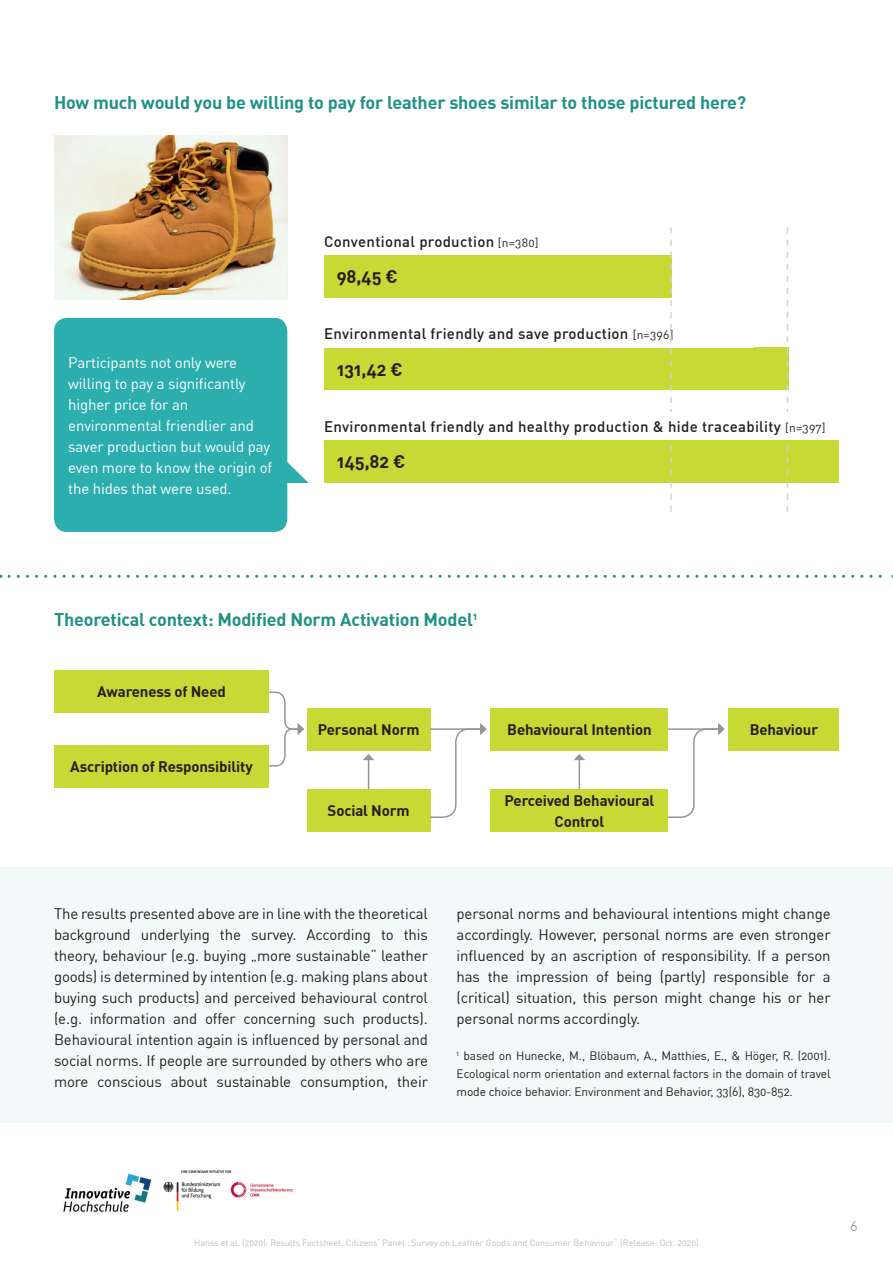
<style>
.page{position:relative;width:893px;height:1263px;background:#fff}
.page>*{position:absolute;margin:0;border:0;box-sizing:border-box;transform-origin:0 0}
.t1{font:700 18px "HDADIN Office";color:#1f9184}
.t2{font:700 18px "HDADIN Office";color:#231f20}
.t3{font:15px/21px "HDADIN Office";color:#231f20;text-align:justify}
.t4{font:15px/21px "HDADIN Office";color:#fff}
.t5{font:500 15px "HDADIN Office";letter-spacing:.03em;color:#231f20}
.t6{font:700 15px/21px "HDADIN Office";color:#231f20;text-align:center}
.t7{font:13.5px "HDADIN Office";color:#939598}
.t8{font:12px/18px "HDADIN Office";color:#231f20;text-align:justify}
.t9{font:9px "HDADIN Office";letter-spacing:.01em;color:#bcbdc0}
.s1{font-weight:400;font-size:12px}
</style>
<div class="page">
<img style="left:63px;top:1170px;width:231px;height:43px">
<div style="left:0;top:867px;width:893px;height:256px;background:#f2faf9"></div>
<img style="left:54px;top:136px;width:233px;height:164px">
<div style="left:55px;top:319px;width:232px;height:212px;background:#2caeae;border-radius:12px"></div>
<div style="left:54px;top:318px;width:233px;height:214px;border:2px solid #2caeae;border-radius:12px"></div>
<svg style="left:284px;top:448px;width:25px;height:36px"></svg>
<svg style="left:9px;top:575px;width:884px;height:3px"></svg>
<div style="left:324px;top:255px;width:348px;height:43px;background:#c8d834"></div>
<div style="left:324px;top:347px;width:464px;height:43px;background:#c8d834"></div>
<div style="left:324px;top:440px;width:515px;height:43px;background:#c8d834"></div>
<svg style="left:670px;top:227px;width:2px;height:285px"></svg>
<svg style="left:787px;top:227px;width:1px;height:285px"></svg>
<div style="left:324px;top:413px;width:515px;height:27px;background:#fff"></div>
<div style="left:54px;top:670px;width:215px;height:43px;background:#c8d834"></div>
<div style="left:307px;top:708px;width:123px;height:42px;background:#c8d834"></div>
<div style="left:491px;top:708px;width:177px;height:42px;background:#c8d834"></div>
<div style="left:729px;top:708px;width:110px;height:42px;background:#c8d834"></div>
<div style="left:491px;top:789px;width:177px;height:43px;background:#c8d834"></div>
<div style="left:307px;top:789px;width:123px;height:43px;background:#c8d834"></div>
<div style="left:54px;top:745px;width:215px;height:43px;background:#c8d834"></div>
<svg style="left:268px;top:691px;width:36px;height:76px"></svg>
<hr style="left:368px;top:759px;width:1px;height:30px;background:#939598">
<svg style="left:363px;top:754px;width:11px;height:6px"></svg>
<hr style="left:579px;top:759px;width:1px;height:30px;background:#939598">
<svg style="left:574px;top:754px;width:11px;height:6px"></svg>
<svg style="left:429px;top:723px;width:57px;height:96px"></svg>
<svg style="left:667px;top:723px;width:57px;height:95px"></svg>
<p class="t1" style="left:54px;top:91px;width:694px">How much would you be willing to pay for leather shoes similar to those pictured here?</p>
<p class="t5" style="left:324px;top:232px;width:216px">Conventional production <span class="s1">[n=380]</span></p>
<p class="t2" style="left:337px;top:265px;width:62px">98,45 €</p>
<p class="t4" style="left:68px;top:351px;width:205px">Participants not only were willing to pay a significantly higher price for an environmental friendlier and saver production but would pay even more to know the origin of the hides that were used.</p>
<p class="t5" style="left:324px;top:324px;width:351px">Environmental friendly and save production <span class="s1">[n=396]</span></p>
<p class="t2" style="left:337px;top:357px;width:67px">131,42 €</p>
<p class="t5" style="left:324px;top:417px;width:503px">Environmental friendly and healthy production &amp; hide traceability <span class="s1">[n=397]</span></p>
<p class="t2" style="left:337px;top:450px;width:70px">145,82 €</p>
<p class="t1" style="left:54px;top:608px;width:425px">Theoretical context: Modified Norm Activation Model<sup>1</sup></p>
<p class="t6" style="left:97px;top:681px;width:130px">Awareness of Need</p>
<p class="t6" style="left:70px;top:756px;width:184px">Ascription of Responsibility</p>
<p class="t6" style="left:318px;top:718px;width:103px">Personal Norm</p>
<p class="t6" style="left:507px;top:718px;width:146px">Behavioural Intention</p>
<p class="t6" style="left:750px;top:718px;width:70px">Behaviour</p>
<p class="t6" style="left:328px;top:800px;width:83px">Social Norm</p>
<p class="t6" style="left:504px;top:789px;width:151px">Perceived Behavioural<br>Control</p>
<p class="t3" style="left:54px;top:902px;width:375px">The results presented above are in line with the theoretical background underlying the survey. According to this theory, behaviour (e.g. buying „more sustainable“ leather goods) is determined by intention (e.g. making plans about buying such products) and perceived behavioural control (e.g. information and offer concerning such products).<br>Behavioural intention again is influenced by personal and social norms. If people are surrounded by others who are more conscious about sustainable consumption, their</p>
<p class="t3" style="left:457px;top:902px;width:375px">personal norms and behavioural intentions might change accordingly. However, personal norms are even stronger influenced by an ascription of responsibility. If a person has the impression of being (partly) responsible for a (critical) situation, this person might change his or her personal norms accordingly.</p>
<p class="t8" style="left:457px;top:1046px;width:375px"><sup>1</sup> based on Hunecke, M., Blöbaum, A., Matthies, E., &amp; Höger, R. (2001).<br>Ecological norm orientation and external factors in the domain of travel mode choice behavior. Environment and Behavior, 33(6), 830-852.</p>
<p class="t9" style="left:194px;top:1237px;width:506px">Hanss et al. (2020): Results Factsheet. Citizens‘ Panel „Survey on Leather Goods and Consumer Behaviour“ (Release: Oct. 2020)</p>
<p class="t7" style="left:850px;top:1217px;width:8px">6</p>
</div>
